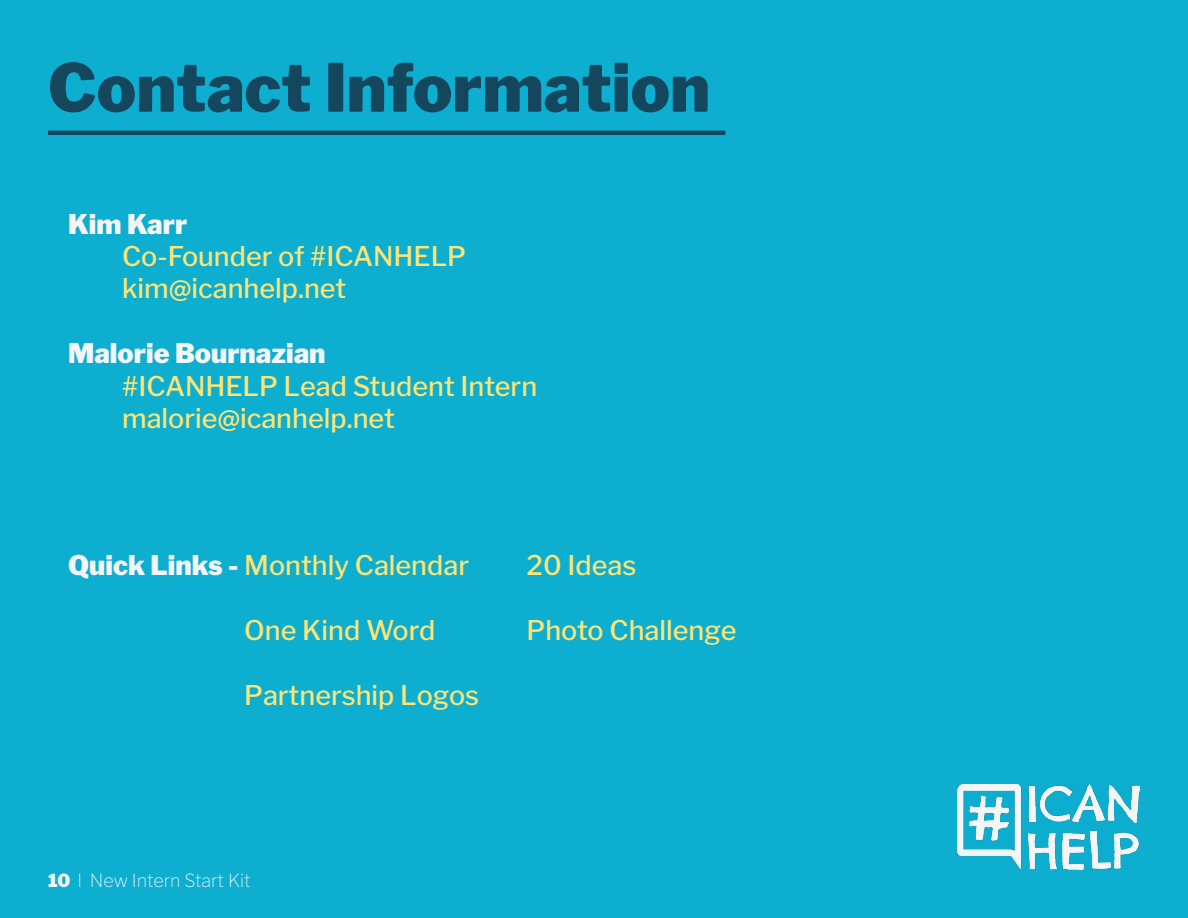
<style>
.page{position:relative;width:1188px;height:918px;background:#0eaed1}
.page>*{position:absolute;margin:0;border:0;box-sizing:border-box;transform-origin:0 0}
.t1{font:900 66px "Libre Franklin";color:#14475e}
.t2{font:500 27px/32.4px "Libre Franklin";color:#fce575}
.t3{font:900 27px "Libre Franklin";color:#f5f5f5}
.t4{font:100 18px "Libre Franklin";color:#f5f5f5}
.s1{font-weight:900;color:#f5f5f5}
.s2{font-weight:900}
</style>
<div class="page">
<hr style="left:48px;top:131px;width:677px;height:4px;background:#14475e">
<img style="left:957px;top:784px;width:183px;height:86px">
<h1 class="t1" style="left:48px;top:48px;width:663px">Contact Information</h1>
<p class="t3" style="left:68px;top:207px;width:121px">Kim Karr</p>
<p class="t2" style="left:122px;top:240px;width:345px">Co-Founder of #ICANHELP kim@icanhelp.net</p>
<p class="t3" style="left:68px;top:337px;width:259px">Malorie Bournazian</p>
<p class="t2" style="left:122px;top:370px;width:417px">#ICANHELP Lead Student Intern malorie@icanhelp.net</p>
<p class="t2" style="left:68px;top:549px;width:402px"><span class="s1">Quick Links -</span> Monthly Calendar</p>
<p class="t2" style="left:244px;top:614px;width:193px">One Kind Word</p>
<p class="t2" style="left:244px;top:679px;width:237px">Partnership Logos</p>
<p class="t2" style="left:527px;top:549px;width:111px">20 Ideas</p>
<p class="t2" style="left:527px;top:614px;width:211px">Photo Challenge</p>
<p class="t4" style="left:48px;top:870px;width:204px"><span class="s2">10</span> l New Intern Start Kit</p>
</div>
